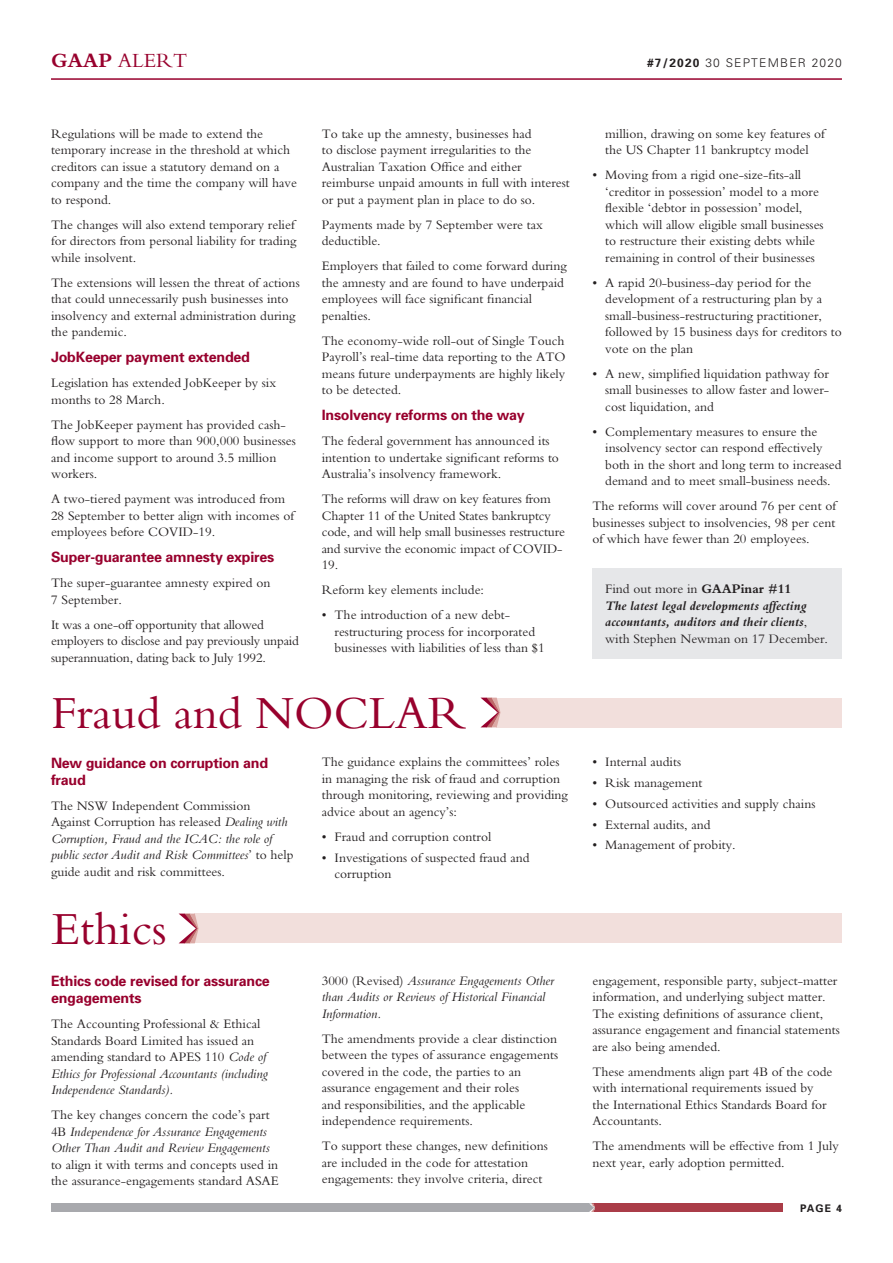
<style>
.page{position:relative;width:893px;height:1263px;background:#fff}
.page>*{position:absolute;margin:0;border:0;box-sizing:border-box;transform-origin:0 0}
.t1{font:48px "Bembo";color:#98012d}
.t2{font:21px "Bembo";color:#98012d}
.t3{font:700 14.25px/17.2px "Univers";letter-spacing:-.015em;color:#98012d}
.t4{font:13.5px/16.5px "Bembo";color:#231f20}
.t5{font:italic 13.5px/16.5px "Bembo";color:#231f20}
.t6{font:italic 700 13.5px/16.5px "M Bembo";color:#231f20}
.t7{font:300 12px "Univers";letter-spacing:.1em;color:#231f20}
.t8{font:700 10.5px "Univers";color:#231f20}
.s1{font-weight:700}
.s2{font-style:italic}
.s3{font-style:normal}
.s4{font-family:"Bembo";font-weight:400;font-style:normal}
</style>
<div class="page">
<div style="left:592px;top:568px;width:250px;height:91px;background:#e6e7e9"></div>
<hr style="left:51px;top:78px;width:791px;height:2px;background:#98012d">
<div style="left:51px;top:1203px;width:541px;height:9px;background:#a8a9ad"></div>
<div style="left:592px;top:1203px;width:191px;height:9px;background:#aa3c48"></div>
<svg style="left:589px;top:1203px;width:6px;height:9px"></svg>
<div style="left:497px;top:698px;width:345px;height:29px;background:#f2dfdc"></div>
<svg style="left:481px;top:698px;width:19px;height:29px"></svg>
<div style="left:195px;top:913px;width:647px;height:30px;background:#f2dfdc"></div>
<svg style="left:179px;top:913px;width:20px;height:30px"></svg>
<h2 class="t2" style="left:51px;top:48px;width:138px"><span class="s1">GAAP</span> ALERT</h2>
<p class="t7" style="left:647px;top:55px;width:196px"><span class="s1">#7/2020</span> 30 SEPTEMBER 2020</p>
<p class="t4" style="left:51px;top:125px;width:247px">Regulations will be made to extend the temporary increase in the threshold at which creditors can issue a statutory demand on a company and the time the company will have to respond.</p>
<p class="t4" style="left:51px;top:216px;width:247px">The changes will also extend temporary relief for directors from personal liability for trading while insolvent.</p>
<p class="t4" style="left:51px;top:274px;width:250px">The extensions will lessen the threat of actions that could unnecessarily push businesses into insolvency and external administration during the pandemic.</p>
<p class="t3" style="left:51px;top:348px;width:200px">JobKeeper payment extended</p>
<p class="t4" style="left:51px;top:374px;width:226px">Legislation has extended JobKeeper by six months to 28 March.</p>
<p class="t4" style="left:51px;top:416px;width:246px">The JobKeeper payment has provided cash&shy;flow support to more than 900,000 businesses and income support to around 3.5 million workers.</p>
<p class="t4" style="left:51px;top:490px;width:245px">A two-tiered payment was introduced from<br>28 September to better align with incomes of employees before COVID-19.</p>
<p class="t3" style="left:51px;top:548px;width:225px">Super-guarantee amnesty expires</p>
<p class="t4" style="left:51px;top:574px;width:221px">The super-guarantee amnesty expired on<br>7 September.</p>
<p class="t4" style="left:51px;top:616px;width:249px">It was a one-off opportunity that allowed employers to disclose and pay previously unpaid superannuation, dating back to July 1992.</p>
<p class="t4" style="left:322px;top:125px;width:249px">To take up the amnesty, businesses had<br>to disclose payment irregularities to the Australian Taxation Office and either reimburse unpaid amounts in full with interest or put a payment plan in place to do so.</p>
<p class="t4" style="left:322px;top:216px;width:223px">Payments made by 7 September were tax deductible.</p>
<p class="t4" style="left:322px;top:258px;width:247px">Employers that failed to come forward during the amnesty and are found to have underpaid employees will face significant financial penalties.</p>
<p class="t4" style="left:322px;top:332px;width:245px;text-align:justify">The economy-wide roll-out of Single Touch Payroll’s real-time data reporting to the ATO means future underpayments are highly likely to be detected.</p>
<p class="t3" style="left:322px;top:406px;width:205px">Insolvency reforms on the way</p>
<p class="t4" style="left:322px;top:432px;width:239px">The federal government has announced its intention to undertake significant reforms to<br>Australia’s insolvency framework.</p>
<p class="t4" style="left:322px;top:490px;width:245px">The reforms will draw on key features from Chapter 11 of the United States bankruptcy code, and will help small businesses restructure and survive the economic impact of COVID-19.</p>
<p class="t4" style="left:322px;top:581px;width:164px">Reform key elements include:</p>
<p class="t4" style="left:334px;top:606px;width:212px;text-indent:-13px">• The introduction of a new debt&shy;restructuring process for incorporated businesses with liabilities of less than $1</p>
<h1 class="t1" style="left:51px;top:685px;width:417px">Fraud and NOCLAR</h1>
<p class="t3" style="left:51px;top:753px;width:219px">New guidance on corruption and fraud</p>
<p class="t4" style="left:51px;top:797px;width:244px">The NSW Independent Commission<br>Against Corruption has released <span class="s2">Dealing with Corruption, Fraud and the ICAC: the role of public sector Audit and Risk Committees</span>’ to help guide audit and risk committees.</p>
<p class="t4" style="left:322px;top:754px;width:248px">The guidance explains the committees’ roles in managing the risk of fraud and corruption through monitoring, reviewing and providing advice about an agency’s:</p>
<p class="t4" style="left:322px;top:828px;width:171px">• Fraud and corruption control</p>
<p class="t4" style="left:334px;top:849px;width:197px;text-indent:-13px">• Investigations of suspected fraud and corruption</p>
<h1 class="t1" style="left:52px;top:900px;width:117px">Ethics</h1>
<p class="t3" style="left:51px;top:972px;width:220px">Ethics code revised for assurance engagements</p>
<p class="t4" style="left:51px;top:1015px;width:218px">The Accounting Professional &amp; Ethical Standards Board Limited has issued an amending standard to APES 110 <span class="s2">Code of Ethics for Professional Accountants (including Independence Standards).</span></p>
<p class="t5" style="left:51px;top:1106px;width:220px"><span class="s3">The key changes concern the code’s part<br>4B</span> Independence for Assurance Engagements<br>Other Than Audit and Review Engagements</p>
<p class="t4" style="left:51px;top:1156px;width:229px">to align it with terms and concepts used in the assurance-engagements standard ASAE</p>
<p class="t5" style="left:322px;top:972px;width:234px"><span class="s3">3000 (Revised)</span> Assurance Engagements Other than Audits or Reviews of Historical Financial<br>Information.</p>
<p class="t4" style="left:322px;top:1030px;width:238px">The amendments provide a clear distinction between the types of assurance engagements covered in the code, the parties to an assurance engagement and their roles<br>and responsibilities, and the applicable independence requirements.</p>
<p class="t4" style="left:322px;top:1137px;width:228px">To support these changes, new definitions are included in the code for attestation engagements: they involve criteria, direct</p>
<p class="t4" style="left:605px;top:125px;width:221px">million, drawing on some key features of the US Chapter 11 bankruptcy model</p>
<p class="t4" style="left:605px;top:167px;width:220px;text-indent:-13px">• Moving from a rigid one-size-fits-all ‘creditor in possession’ model to a more flexible ‘debtor in possession’ model, which will allow eligible small businesses to restructure their existing debts while remaining in control of their businesses</p>
<p class="t4" style="left:605px;top:274px;width:238px;text-indent:-13px">• A rapid 20-business-day period for the development of a restructuring plan by a small-business-restructuring practitioner, followed by 15 business days for creditors to vote on the plan</p>
<p class="t4" style="left:605px;top:365px;width:225px;text-align:justify;text-indent:-13px">• A new, simplified liquidation pathway for small businesses to allow faster and lower&shy;cost liquidation, and</p>
<p class="t4" style="left:605px;top:423px;width:238px;text-indent:-13px">• Complementary measures to ensure the insolvency sector can respond effectively both in the short and long term to increased demand and to meet small-business needs.</p>
<p class="t4" style="left:592px;top:498px;width:245px;text-align:justify">The reforms will cover around 76 per cent of businesses subject to insolvencies, 98 per cent of which have fewer than 20 employees.</p>
<p class="t4" style="left:605px;top:581px;width:187px">Find out more in <span class="s1">GAAPinar #11</span></p>
<p class="t6" style="left:605px;top:597px;width:204px">The latest legal developments affecting accountants, auditors and their clients<span class="s4">,</span></p>
<p class="t4" style="left:605px;top:630px;width:224px">with Stephen Newman on 17 December.</p>
<p class="t4" style="left:592px;top:753px;width:90px">• Internal audits</p>
<p class="t4" style="left:592px;top:774px;width:111px">• Risk management</p>
<p class="t4" style="left:592px;top:795px;width:224px">• Outsourced activities and supply chains</p>
<p class="t4" style="left:592px;top:816px;width:120px">• External audits, and</p>
<p class="t4" style="left:592px;top:836px;width:145px">• Management of probity.</p>
<p class="t4" style="left:592px;top:972px;width:249px">engagement, responsible party, subject-matter information, and underlying subject matter.<br>The existing definitions of assurance client, assurance engagement and financial statements are also being amended.</p>
<p class="t4" style="left:592px;top:1063px;width:241px">These amendments align part 4B of the code with international requirements issued by the International Ethics Standards Board for Accountants.</p>
<p class="t4" style="left:592px;top:1137px;width:248px">The amendments will be effective from 1 July next year, early adoption permitted.</p>
<p class="t8" style="left:800px;top:1201px;width:43px">PAGE 4</p>
</div>
